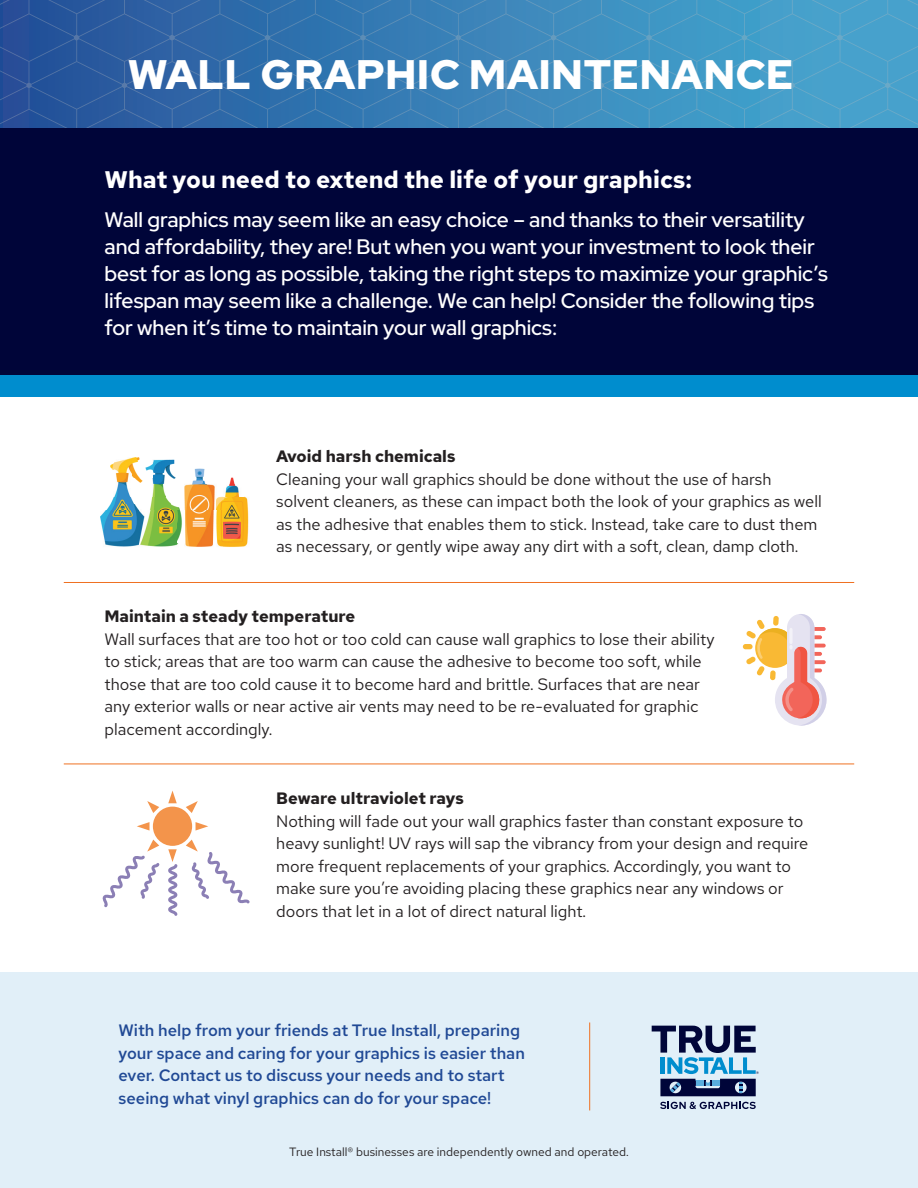
<style>
.page{position:relative;width:918px;height:1188px;background:#fff}
.page>*{position:absolute;margin:0;border:0;box-sizing:border-box;transform-origin:0 0}
.t1{font:900 41.25px "Red Hat Display";letter-spacing:.02em;color:#fff}
.t2{font:700 24px "Red Hat Text";color:#fff}
.t3{font:600 21px/27px "Red Hat Display";color:#fff}
.t4{font:16.5px/22.5px "Red Hat Text";color:#231f20}
.t5{font:500 16.5px/22.5px "Red Hat Text";color:#204995}
.t6{font:700 16.5px "Red Hat Text";color:#231f20}
.t7{font:12px "Red Hat Text";color:#231f20}
</style>
<div class="page">
<div style="left:0;top:973px;width:918px;height:215px;background:#e1eff8"></div>
<svg style="left:660px;top:1102px;width:96px;height:7px"></svg>
<svg style="left:652px;top:1026px;width:107px;height:70px"></svg>
<svg style="left:459px;top:0;width:459px;height:128px;background:#4397c4"></svg>
<svg style="left:0;top:0;width:459px;height:128px;background:#2f69a8"></svg>
<div style="left:0;top:128px;width:918px;height:248px;background:#000539"></div>
<div style="left:0;top:376px;width:918px;height:21px;background:#008dce"></div>
<div style="left:743px;top:644px;width:10px;height:5px;background:#f9b934;border-radius:3px"></div>
<svg style="left:746px;top:614px;width:81px;height:112px"></svg>
<img style="left:100px;top:510px;width:78px;height:37px">
<img style="left:185px;top:510px;width:38px;height:37px">
<img style="left:223px;top:497px;width:26px;height:50px">
<img style="left:178px;top:507px;width:4px;height:32px">
<img style="left:106px;top:503px;width:33px;height:7px">
<img style="left:150px;top:497px;width:21px;height:13px">
<svg style="left:171px;top:504px;width:7px;height:6px"></svg>
<img style="left:184px;top:484px;width:33px;height:26px">
<svg style="left:217px;top:497px;width:7px;height:13px"></svg>
<img style="left:111px;top:497px;width:23px;height:6px">
<img style="left:113px;top:457px;width:20px;height:40px">
<img style="left:152px;top:459px;width:13px;height:38px">
<img style="left:225px;top:484px;width:15px;height:13px">
<img style="left:165px;top:459px;width:11px;height:20px">
<img style="left:192px;top:468px;width:12px;height:16px">
<img style="left:229px;top:477px;width:6px;height:7px">
<img style="left:110px;top:464px;width:3px;height:6px">
<svg style="left:133px;top:457px;width:19px;height:26px"></svg>
<hr style="left:64px;top:582px;width:790px;height:1px;background:#ef7122">
<hr style="left:64px;top:764px;width:790px;height:1px;background:#ef7122">
<hr style="left:589px;top:1022px;width:1px;height:88px;background:#ef7122">
<div style="left:153px;top:807px;width:39px;height:39px;background:#f3944b;border-radius:50%"></div>
<svg style="left:168px;top:791px;width:9px;height:12px"></svg>
<svg style="left:168px;top:849px;width:9px;height:67px"></svg>
<svg style="left:137px;top:822px;width:13px;height:9px"></svg>
<svg style="left:196px;top:822px;width:12px;height:9px"></svg>
<svg style="left:102px;top:840px;width:58px;height:67px"></svg>
<svg style="left:186px;top:801px;width:12px;height:12px"></svg>
<svg style="left:186px;top:840px;width:64px;height:64px"></svg>
<svg style="left:147px;top:801px;width:12px;height:12px"></svg>
<h1 class="t1" style="left:128px;top:48px;width:667px">WALL GRAPHIC MAINTENANCE</h1>
<h2 class="t2" style="left:105px;top:163px;width:589px">What you need to extend the life of your graphics:</h2>
<p class="t3" style="left:105px;top:205px;width:725px">Wall graphics may seem like an easy choice – and thanks to their versatility and affordability, they are! But when you want your investment to look their best for as long as possible, taking the right steps to maximize your graphic’s lifespan may seem like a challenge. We can help! Consider the following tips for when it’s time to maintain your wall graphics:</p>
<p class="t6" style="left:276px;top:446px;width:181px">Avoid harsh chemicals</p>
<p class="t4" style="left:276px;top:468px;width:547px">Cleaning your wall graphics should be done without the use of harsh solvent cleaners, as these can impact both the look of your graphics as well as the adhesive that enables them to stick. Instead, take care to dust them as necessary, or gently wipe away any dirt with a soft, clean, damp cloth.</p>
<p class="t6" style="left:105px;top:605px;width:252px">Maintain a steady temperature</p>
<p class="t4" style="left:105px;top:627px;width:612px">Wall surfaces that are too hot or too cold can cause wall graphics to lose their ability to stick; areas that are too warm can cause the adhesive to become too soft, while those that are too cold cause it to become hard and brittle. Surfaces that are near any exterior walls or near active air vents may need to be re-evaluated for graphic placement accordingly.</p>
<p class="t6" style="left:276px;top:788px;width:189px">Beware ultraviolet rays</p>
<p class="t4" style="left:276px;top:810px;width:534px">Nothing will fade out your wall graphics faster than constant exposure to heavy sunlight! UV rays will sap the vibrancy from your design and require more frequent replacements of your graphics. Accordingly, you want to make sure you’re avoiding placing these graphics near any windows or doors that let in a lot of direct natural light.</p>
<p class="t5" style="left:118px;top:1019px;width:408px">With help from your friends at True Install, preparing your space and caring for your graphics is easier than ever. Contact us to discuss your needs and to start seeing what vinyl graphics can do for your space!</p>
<p class="t7" style="left:289px;top:1144px;width:341px">True Install® businesses are independently owned and operated.</p>
</div>
